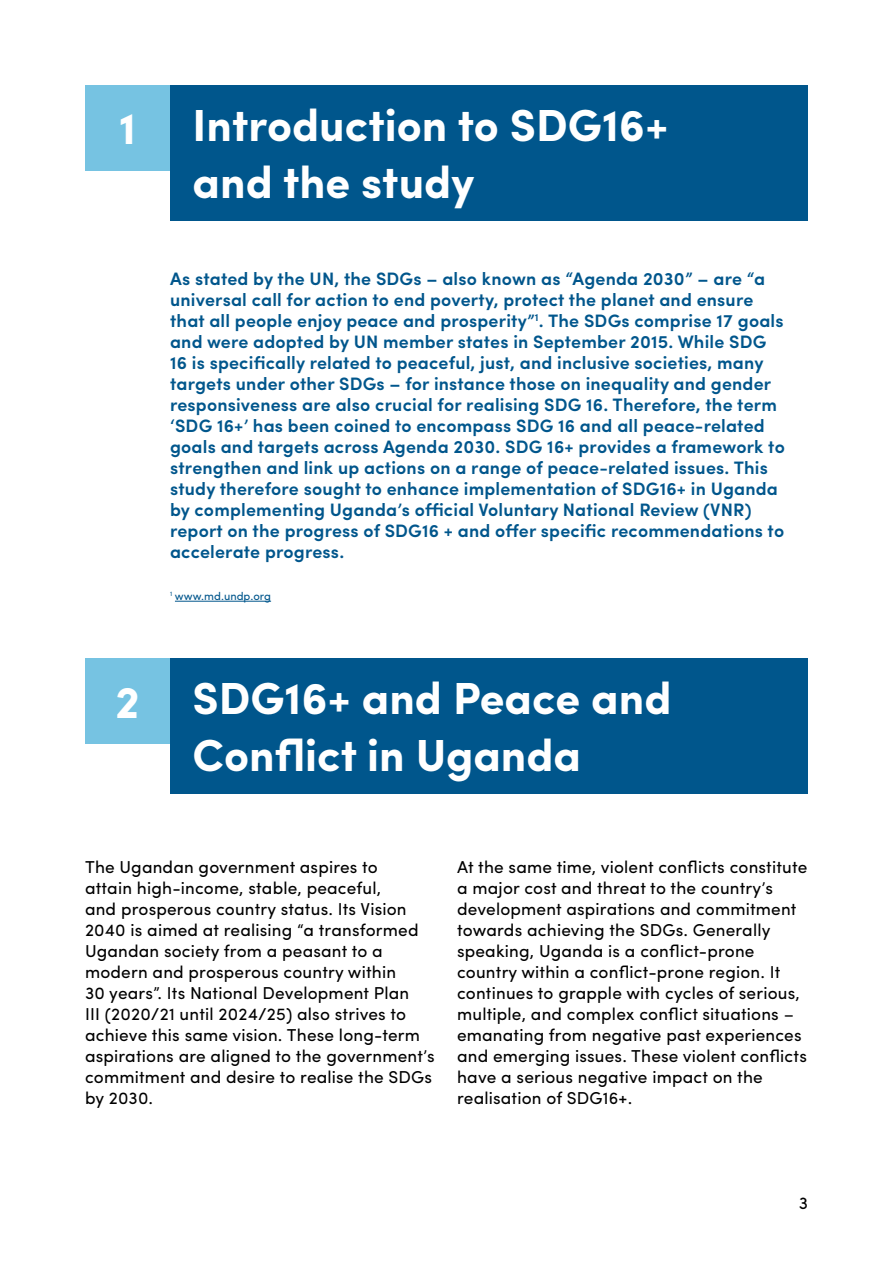
<style>
.page{position:relative;width:893px;height:1263px;background:#fff}
.page>*{position:absolute;margin:0;border:0;box-sizing:border-box;transform-origin:0 0}
.t1{font:700 45px/57px "Sofia Pro";color:#fff}
.t2{font:600 18px/21px "Sofia Pro";letter-spacing:.01em;color:#00568c}
.t3{font:17.25px/21px "Sofia Pro";letter-spacing:.01em;color:#000}
.t4{font:11.25px "Sofia Pro";color:#00568c}
</style>
<div class="page">
<div style="left:85px;top:85px;width:85px;height:85px;background:#76c3e2"></div>
<div style="left:85px;top:658px;width:85px;height:85px;background:#76c3e2"></div>
<div style="left:170px;top:85px;width:638px;height:136px;background:#00568c"></div>
<div style="left:170px;top:658px;width:638px;height:136px;background:#00568c"></div>
<hr style="left:175px;top:601px;width:96px;height:1px;background:#00568c">
<h1 class="t1" style="left:119px;top:97px;width:18px">1</h1>
<h1 class="t1" style="left:115px;top:670px;width:26px">2</h1>
<h1 class="t1" style="left:193px;top:94px;width:477px">Introduction to SDG16+ and the study</h1>
<p class="t2" style="left:170px;top:267px;width:616px">As stated by the UN, the SDGs – also known as “Agenda 2030” – are “a universal call for action to end poverty, protect the planet and ensure that all people enjoy peace and prosperity”<sup>1</sup>. The SDGs comprise 17 goals and were adopted by UN member states in September 2015. While SDG 16 is specifically related to peaceful, just, and inclusive societies, many targets under other SDGs – for instance those on inequality and gender responsiveness are also crucial for realising SDG 16. Therefore, the term ‘SDG 16+’ has been coined to encompass SDG 16 and all peace-related goals and targets across Agenda 2030. SDG 16+ provides a framework to strengthen and link up actions on a range of peace-related issues. This study therefore sought to enhance implementation of SDG16+ in Uganda by complementing Uganda’s official Voluntary National Review (VNR) report on the progress of SDG16 + and offer specific recommendations to accelerate progress.</p>
<p class="t4" style="left:170px;top:588px;width:102px"><sup>1</sup> www.md.undp.org</p>
<h1 class="t1" style="left:193px;top:667px;width:480px">SDG16+ and Peace and<br>Conflict in Uganda</h1>
<p class="t3" style="left:85px;top:855px;width:351px">The Ugandan government aspires to<br>attain high-income, stable, peaceful,<br>and prosperous country status. Its Vision 2040 is aimed at realising “a transformed Ugandan society from a peasant to a modern and prosperous country within<br>30 years”. Its National Development Plan<br>III (2020/21 until 2024/25) also strives to achieve this same vision. These long-term aspirations are aligned to the government’s commitment and desire to realise the SDGs by 2030.</p>
<p class="t3" style="left:457px;top:855px;width:352px">At the same time, violent conflicts constitute a major cost and threat to the country’s development aspirations and commitment towards achieving the SDGs. Generally speaking, Uganda is a conflict-prone country within a conflict-prone region. It continues to grapple with cycles of serious, multiple, and complex conflict situations – emanating from negative past experiences and emerging issues. These violent conflicts have a serious negative impact on the realisation of SDG16+.</p>
<p class="t3" style="left:799px;top:1191px;width:11px">3</p>
</div>
